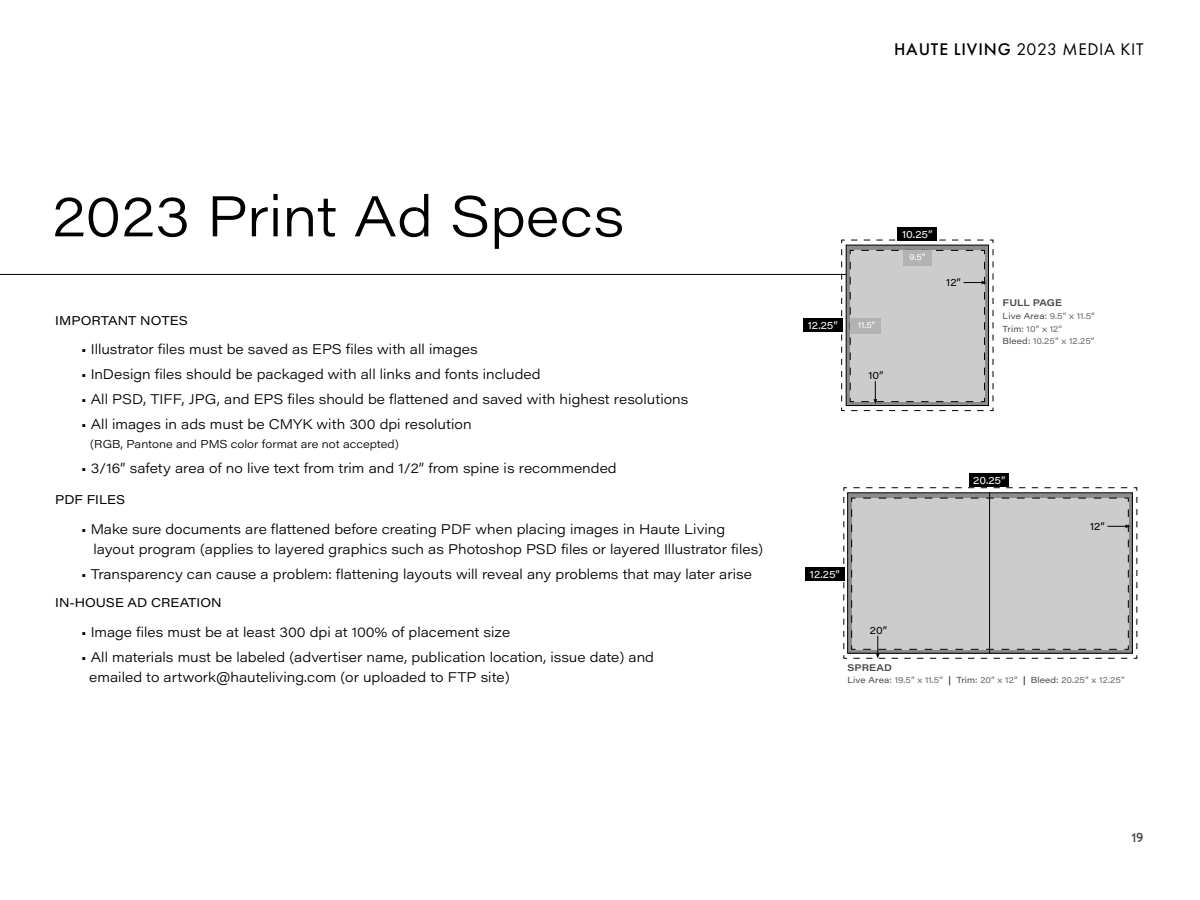
<style>
.page{position:relative;width:1200px;height:900px;background:#fff}
.page>*{position:absolute;margin:0;border:0;box-sizing:border-box;transform-origin:0 0}
.t1{font:300 56.25px "Acumin Pro Wide";color:#000101}
.t2{font:17.5px "Futura PT";letter-spacing:.04em;color:#000}
.t3{font:300 13.75px/20px "Acumin Pro Wide";color:#000}
.t4{font:12.5px "Acumin Pro Wide";letter-spacing:.005em;color:#030000}
.t5{font:12.5px "ADAM.CGPRO";color:#4d4d4d}
.t6{font:300 11.25px "Acumin Pro Wide";color:#000}
.t7{font:10.38px "Acumin Pro Wide";color:#fff}
.t8{font:10.38px "Acumin Pro Wide";letter-spacing:.01em;color:#000}
.t9{font:600 9.5px "Acumin Pro Wide";letter-spacing:.01em;color:#4a4a4b}
.t10{font:8.62px/12.9px "Acumin Pro Wide";letter-spacing:.015em;color:#6d6765}
.t11{font:8.62px "Acumin Pro Wide";color:#fff}
.s1{font-weight:500}
.s2{color:#4a4a4b}
.s3{color:#000}
</style>
<div class="page">
<hr style="left:0;top:274px;width:865px;height:1px;background:#000">
<div style="left:898px;top:227px;width:39px;height:14px;background:#000"></div>
<div style="left:803px;top:318px;width:39px;height:14px;background:#000"></div>
<svg style="left:841px;top:239px;width:153px;height:172px;background:#c0c0c0"></svg>
<div style="left:903px;top:250px;width:29px;height:15px;background:#b3b3b3"></div>
<svg style="left:843px;top:487px;width:295px;height:172px"></svg>
<svg style="left:851px;top:498px;width:279px;height:161px;background:#c7c7c7"></svg>
<hr style="left:989px;top:493px;width:1px;height:160px;background:#000">
<div style="left:805px;top:567px;width:39px;height:14px;background:#000"></div>
<div style="left:970px;top:474px;width:39px;height:13px;background:#000"></div>
<p class="t2" style="left:894px;top:39px;width:251px"><span class="s1">HAUTE LIVING</span> 2023 MEDIA KIT</p>
<h1 class="t1" style="left:52px;top:177px;width:574px">2023 Print Ad Specs</h1>
<p class="t4" style="left:55px;top:311px;width:134px">IMPORTANT NOTES</p>
<p class="t3" style="left:81px;top:339px;width:398px">• Illustrator files must be saved as EPS files with all images</p>
<p class="t3" style="left:81px;top:364px;width:461px">• InDesign files should be packaged with all links and fonts included</p>
<p class="t3" style="left:81px;top:389px;width:609px">• All PSD, TIFF, JPG, and EPS files should be flattened and saved with highest resolutions</p>
<p class="t3" style="left:81px;top:414px;width:392px">• All images in ads must be CMYK with 300 dpi resolution</p>
<p class="t6" style="left:90px;top:436px;width:310px">(RGB, Pantone and PMS color format are not accepted)</p>
<p class="t3" style="left:81px;top:457px;width:537px">• 3/16” safety area of no live text from trim and 1/2” from spine is recommended</p>
<p class="t4" style="left:55px;top:491px;width:71px">PDF FILES</p>
<p class="t3" style="left:93px;top:518px;width:671px;text-indent:-12px">• Make sure documents are flattened before creating PDF when placing images in Haute Living layout program (applies to layered graphics such as Photoshop PSD files or layered Illustrator files)</p>
<p class="t3" style="left:81px;top:563px;width:672px">• Transparency can cause a problem: flattening layouts will reveal any problems that may later arise</p>
<p class="t4" style="left:55px;top:594px;width:168px">IN-HOUSE AD CREATION</p>
<p class="t3" style="left:81px;top:621px;width:431px">• Image files must be at least 300 dpi at 100% of placement size</p>
<p class="t3" style="left:89px;top:646px;width:566px;text-indent:-8px">• All materials must be labeled (advertiser name, publication location, issue date) and emailed to artwork@hauteliving.com (or uploaded to FTP site)</p>
<p class="t7" style="left:808px;top:318px;width:32px">12.25”</p>
<p class="t11" style="left:858px;top:319px;width:19px">11.5”</p>
<p class="t8" style="left:869px;top:368px;width:17px">10”</p>
<p class="t7" style="left:902px;top:227px;width:32px">10.25”</p>
<p class="t11" style="left:909px;top:251px;width:18px">9.5”</p>
<p class="t8" style="left:946px;top:275px;width:16px">12”</p>
<p class="t9" style="left:1003px;top:295px;width:61px">FULL PAGE</p>
<p class="t10" style="left:1003px;top:309px;width:94px"><span class="s2">Live Area:</span> 9.5” x 11.5”<br><span class="s2">Trim:</span> 10” x 12”<br><span class="s2">Bleed:</span> 10.25” x 12.25”</p>
<p class="t7" style="left:810px;top:567px;width:32px">12.25”</p>
<p class="t7" style="left:973px;top:473px;width:34px">20.25”</p>
<p class="t8" style="left:1090px;top:519px;width:16px">12”</p>
<p class="t8" style="left:870px;top:623px;width:19px">20”</p>
<p class="t9" style="left:847px;top:661px;width:46px">SPREAD</p>
<p class="t10" style="left:847px;top:673px;width:279px"><span class="s2">Live Area:</span> 19.5” x 11.5” <span class="s3">|</span> <span class="s2">Trim:</span> 20” x 12” <span class="s3">|</span> <span class="s2">Bleed:</span> 20.25” x 12.25”</p>
<p class="t5" style="left:1132px;top:830px;width:13px">19</p>
</div>
